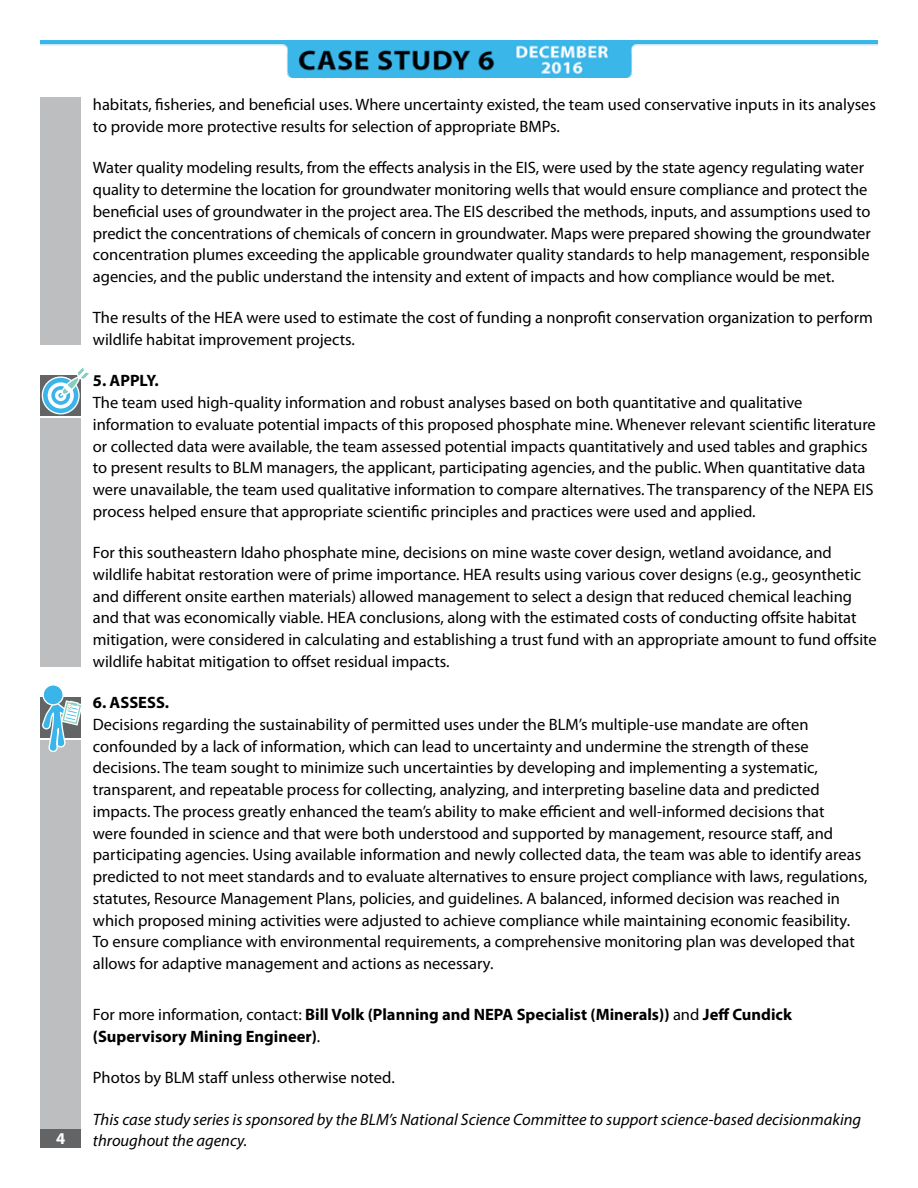
<style>
.page{position:relative;width:918px;height:1188px;background:#fff}
.page>*{position:absolute;margin:0;border:0;box-sizing:border-box;transform-origin:0 0}
.t1{font:16.5px/21.8px "Myriad Pro";color:#000}
.t2{font:700 16.5px/21.8px "Myriad Pro";color:#000}
.t3{font:italic 16.5px "Myriad Pro";color:#000}
.t4{font:700 16.5px "Myriad Pro";color:#fff}
.s1{font-weight:400}
</style>
<div class="page">
<div style="left:40px;top:98px;width:41px;height:247px;background:#bcbec0"></div>
<div style="left:40px;top:741px;width:41px;height:389px;background:#bcbec0"></div>
<div style="left:41px;top:697px;width:40px;height:41px;background:#636466"></div>
<div style="left:43px;top:685px;width:20px;height:20px;background:#3ab5e9;border-radius:50%"></div>
<div style="left:42px;top:684px;width:22px;height:22px;border:1px solid #fff;border-radius:50%"></div>
<svg style="left:41px;top:700px;width:40px;height:52px"></svg>
<svg style="left:40px;top:375px;width:41px;height:41px"></svg>
<svg style="left:42px;top:367px;width:47px;height:47px"></svg>
<div style="left:40px;top:419px;width:41px;height:248px;background:#bcbec0"></div>
<div style="left:40px;top:1129px;width:41px;height:19px;background:#636466"></div>
<img style="left:40px;top:40px;width:838px;height:38px">
<p class="t1" style="left:93px;top:94px;width:785px">habitats, fisheries, and beneficial uses. Where uncertainty existed, the team used conservative inputs in its analyses to provide more protective results for selection of appropriate BMPs.</p>
<p class="t1" style="left:93px;top:157px;width:780px">Water quality modeling results, from the effects analysis in the EIS, were used by the state agency regulating water quality to determine the location for groundwater monitoring wells that would ensure compliance and protect the beneficial uses of groundwater in the project area. The EIS described the methods, inputs, and assumptions used to predict the concentrations of chemicals of concern in groundwater. Maps were prepared showing the groundwater concentration plumes exceeding the applicable groundwater quality standards to help management, responsible agencies, and the public understand the intensity and extent of impacts and how compliance would be met.</p>
<p class="t1" style="left:93px;top:307px;width:782px">The results of the HEA were used to estimate the cost of funding a nonprofit conservation organization to perform wildlife habitat improvement projects.</p>
<p class="t2" style="left:93px;top:369px;width:68px">5. APPLY.</p>
<p class="t1" style="left:93px;top:391px;width:785px">The team used high-quality information and robust analyses based on both quantitative and qualitative information to evaluate potential impacts of this proposed phosphate mine. Whenever relevant scientific literature or collected data were available, the team assessed potential impacts quantitatively and used tables and graphics to present results to BLM managers, the applicant, participating agencies, and the public. When quantitative data were unavailable, the team used qualitative information to compare alternatives. The transparency of the NEPA EIS process helped ensure that appropriate scientific principles and practices were used and applied.</p>
<p class="t1" style="left:93px;top:541px;width:785px">For this southeastern Idaho phosphate mine, decisions on mine waste cover design, wetland avoidance, and wildlife habitat restoration were of prime importance. HEA results using various cover designs (e.g., geosynthetic and different onsite earthen materials) allowed management to select a design that reduced chemical leaching and that was economically viable. HEA conclusions, along with the estimated costs of conducting offsite habitat mitigation, were considered in calculating and establishing a trust fund with an appropriate amount to fund offsite wildlife habitat mitigation to offset residual impacts.</p>
<p class="t2" style="left:93px;top:691px;width:78px">6. ASSESS.</p>
<p class="t1" style="left:93px;top:713px;width:776px">Decisions regarding the sustainability of permitted uses under the BLM’s multiple-use mandate are often confounded by a lack of information, which can lead to uncertainty and undermine the strength of these decisions. The team sought to minimize such uncertainties by developing and implementing a systematic, transparent, and repeatable process for collecting, analyzing, and interpreting baseline data and predicted impacts. The process greatly enhanced the team’s ability to make efficient and well-informed decisions that<br>were founded in science and that were both understood and supported by management, resource staff, and participating agencies. Using available information and newly collected data, the team was able to identify areas predicted to not meet standards and to evaluate alternatives to ensure project compliance with laws, regulations, statutes, Resource Management Plans, policies, and guidelines. A balanced, informed decision was reached in which proposed mining activities were adjusted to achieve compliance while maintaining economic feasibility.<br>To ensure compliance with environmental requirements, a comprehensive monitoring plan was developed that allows for adaptive management and actions as necessary.</p>
<p class="t2" style="left:93px;top:1003px;width:701px"><span class="s1">For more information, contact:</span> Bill Volk (Planning and NEPA Specialist (Minerals)) <span class="s1">and</span> Jeff Cundick (Supervisory Mining Engineer)<span class="s1">.</span></p>
<p class="t1" style="left:93px;top:1067px;width:303px">Photos by BLM staff unless otherwise noted.</p>
<p class="t3" style="left:93px;top:1109px;width:770px">This case study series is sponsored by the BLM’s National Science Committee to support science-based decisionmaking</p>
<p class="t4" style="left:56px;top:1127px;width:11px">4</p>
<p class="t3" style="left:93px;top:1131px;width:156px">throughout the agency.</p>
</div>
